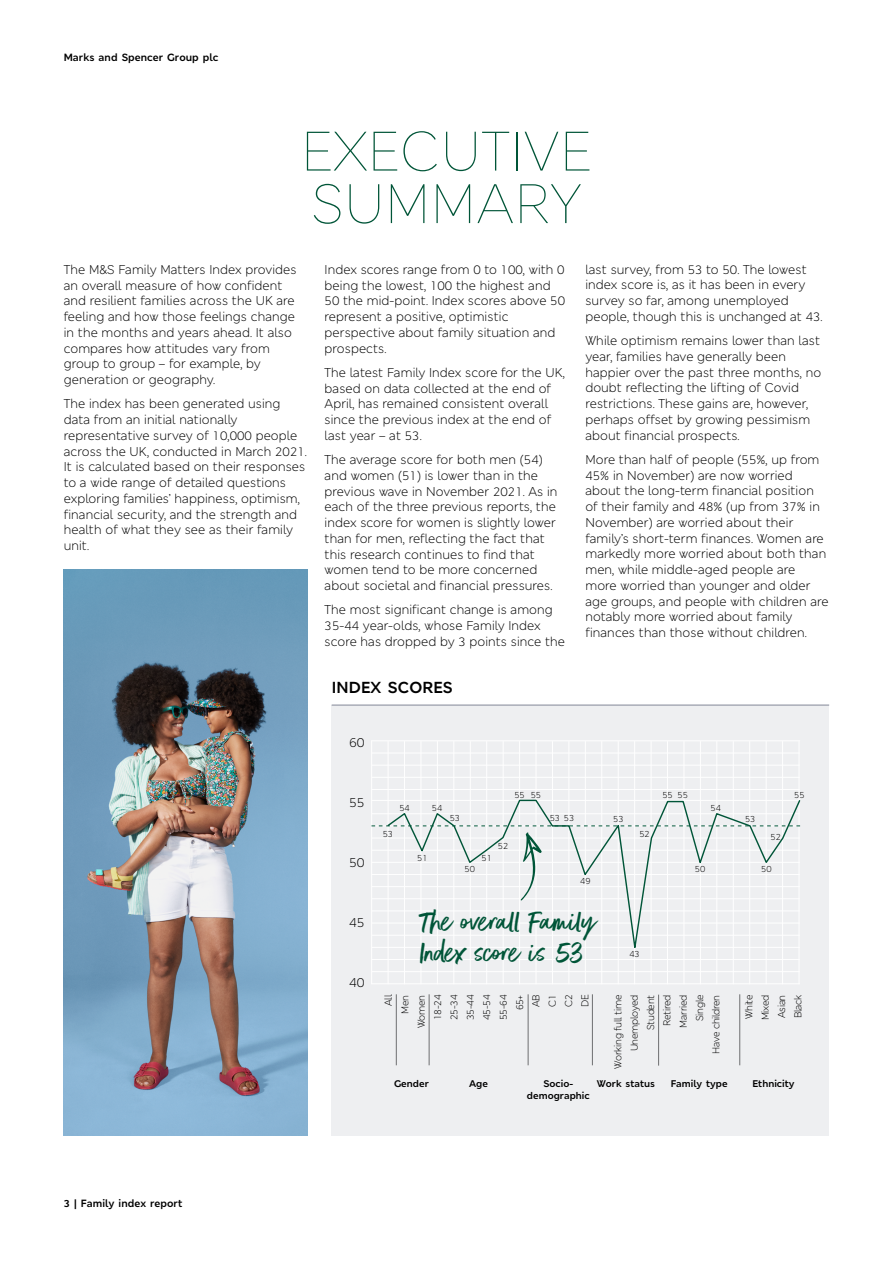
<style>
.page{position:relative;width:893px;height:1263px;background:#fff}
.page>*{position:absolute;margin:0;border:0;box-sizing:border-box;transform-origin:0 0}
.t1{font:300 55.5px/52.5px "M&S London";letter-spacing:.01em;color:#005538}
.t2{font:34.35px/31px "Better Times";color:#005538}
.t3{font:700 15.9px "M&S London";letter-spacing:.01em;color:#000}
.t4{font:13.2px "M&S London";color:#000}
.t5{font:12.75px/15.8px "M&S London";letter-spacing:.005em;color:#000}
.t6{font:700 10.5px "M&S London";color:#000}
.t7{font:10.05px/16.4px "M&S London";letter-spacing:-.025em;color:#000;text-align:right}
.t8{font:700 9.75px/11.9px "M&S London";color:#000;text-align:center}
.t9{font:9px "M&S London";color:#000}
</style>
<div class="page">
<img style="left:64px;top:570px;width:244px;height:565px">
<div style="left:332px;top:705px;width:497px;height:430px;background:#eeeff1"></div>
<hr style="left:332px;top:704px;width:497px;height:2px;background:#9195a3">
<hr style="left:372px;top:800px;width:428px;height:1px;background:#fff">
<hr style="left:371px;top:741px;width:1px;height:243px;background:#fff">
<hr style="left:388px;top:741px;width:1px;height:243px;background:#fff">
<hr style="left:404px;top:741px;width:1px;height:243px;background:#fff">
<hr style="left:420px;top:741px;width:1px;height:243px;background:#fff">
<hr style="left:437px;top:741px;width:1px;height:243px;background:#fff">
<hr style="left:453px;top:741px;width:1px;height:243px;background:#fff">
<hr style="left:470px;top:741px;width:1px;height:243px;background:#fff">
<hr style="left:486px;top:741px;width:1px;height:243px;background:#fff">
<hr style="left:503px;top:741px;width:1px;height:243px;background:#fff">
<hr style="left:519px;top:741px;width:1px;height:243px;background:#fff">
<hr style="left:536px;top:741px;width:1px;height:243px;background:#fff">
<hr style="left:552px;top:741px;width:1px;height:243px;background:#fff">
<hr style="left:568px;top:741px;width:1px;height:243px;background:#fff">
<hr style="left:585px;top:741px;width:1px;height:243px;background:#fff">
<hr style="left:601px;top:741px;width:1px;height:243px;background:#fff">
<hr style="left:618px;top:741px;width:1px;height:243px;background:#fff">
<hr style="left:634px;top:741px;width:1px;height:243px;background:#fff">
<hr style="left:651px;top:741px;width:1px;height:243px;background:#fff">
<hr style="left:667px;top:741px;width:1px;height:243px;background:#fff">
<hr style="left:683px;top:741px;width:1px;height:243px;background:#fff">
<hr style="left:700px;top:741px;width:1px;height:243px;background:#fff">
<hr style="left:716px;top:741px;width:1px;height:243px;background:#fff">
<hr style="left:733px;top:741px;width:1px;height:243px;background:#fff">
<hr style="left:749px;top:741px;width:1px;height:243px;background:#fff">
<hr style="left:766px;top:741px;width:1px;height:243px;background:#fff">
<hr style="left:782px;top:741px;width:1px;height:243px;background:#fff">
<hr style="left:799px;top:741px;width:1px;height:243px;background:#fff">
<hr style="left:371px;top:983px;width:429px;height:1px;background:#fff">
<hr style="left:371px;top:922px;width:429px;height:1px;background:#fff">
<hr style="left:371px;top:740px;width:429px;height:1px;background:#fff">
<hr style="left:372px;top:971px;width:428px;height:1px;background:#fff">
<hr style="left:372px;top:959px;width:428px;height:1px;background:#fff">
<hr style="left:372px;top:947px;width:428px;height:1px;background:#fff">
<hr style="left:372px;top:935px;width:428px;height:1px;background:#fff">
<hr style="left:372px;top:910px;width:428px;height:1px;background:#fff">
<hr style="left:372px;top:813px;width:428px;height:1px;background:#fff">
<hr style="left:372px;top:789px;width:428px;height:1px;background:#fff">
<hr style="left:372px;top:777px;width:428px;height:1px;background:#fff">
<hr style="left:372px;top:765px;width:428px;height:1px;background:#fff">
<hr style="left:372px;top:752px;width:428px;height:1px;background:#fff">
<hr style="left:396px;top:994px;width:1px;height:71px;background:#6d6e70">
<hr style="left:429px;top:994px;width:1px;height:71px;background:#6d6e70">
<hr style="left:528px;top:994px;width:1px;height:71px;background:#6d6e70">
<hr style="left:592px;top:994px;width:1px;height:71px;background:#6d6e70">
<hr style="left:658px;top:994px;width:1px;height:71px;background:#6d6e70">
<hr style="left:739px;top:994px;width:1px;height:71px;background:#6d6e70">
<svg style="left:387px;top:799px;width:414px;height:149px"></svg>
<svg style="left:371px;top:825px;width:429px;height:76px"></svg>
<p class="t6" style="left:64px;top:51px;width:156px">Marks and Spencer Group plc</p>
<h1 class="t1" style="left:301px;top:123px;width:292px">EXECUTIVE<br>SUMMARY</h1>
<p class="t5" style="left:64px;top:261px;width:234px">The M&amp;S Family Matters Index provides an overall measure of how confident and resilient families across the UK are feeling and how those feelings change in the months and years ahead. It also compares how attitudes vary from group to group – for example, by generation or geography.</p>
<p class="t5" style="left:64px;top:396px;width:245px">The index has been generated using data from an initial nationally representative survey of 10,000 people across the UK, conducted in March 2021.<br>It is calculated based on their responses to a wide range of detailed questions exploring families’ happiness, optimism, financial security, and the strength and health of what they see as their family unit.</p>
<p class="t5" style="left:325px;top:261px;width:242px">Index scores range from 0 to 100, with 0 being the lowest, 100 the highest and 50 the mid-point. Index scores above 50 represent a positive, optimistic perspective about family situation and prospects.</p>
<p class="t5" style="left:325px;top:364px;width:242px">The latest Family Index score for the UK, based on data collected at the end of April, has remained consistent overall since the previous index at the end of last year – at 53.</p>
<p class="t5" style="left:325px;top:451px;width:234px">The average score for both men (54) and women (51) is lower than in the previous wave in November 2021. As in each of the three previous reports, the index score for women is slightly lower than for men, reflecting the fact that this research continues to find that women tend to be more concerned about societal and financial pressures.</p>
<p class="t5" style="left:325px;top:602px;width:242px">The most significant change is among<br>35-44 year-olds, whose Family Index score has dropped by 3 points since the</p>
<p class="t3" style="left:332px;top:677px;width:123px">INDEX SCORES</p>
<p class="t4" style="left:349px;top:734px;width:17px">60</p>
<p class="t5" style="left:585px;top:261px;width:239px">last survey, from 53 to 50. The lowest index score is, as it has been in every survey so far, among unemployed people, though this is unchanged at 43.</p>
<p class="t5" style="left:585px;top:333px;width:237px">While optimism remains lower than last year, families have generally been happier over the past three months, no doubt reflecting the lifting of Covid restrictions. These gains are, however, perhaps offset by growing pessimism about financial prospects.</p>
<p class="t5" style="left:585px;top:451px;width:245px">More than half of people (55%, up from 45% in November) are now worried about the long-term financial position of their family and 48% (up from 37% in November) are worried about their family’s short-term finances. Women are markedly more worried about both than men, while middle-aged people are more worried than younger and older age groups, and people with children are notably more worried about family finances than those without children.</p>
<p class="t4" style="left:349px;top:794px;width:17px">55</p>
<p class="t4" style="left:349px;top:854px;width:17px">50</p>
<p class="t4" style="left:349px;top:914px;width:17px">45</p>
<p class="t4" style="left:349px;top:974px;width:17px">40</p>
<p class="t9" style="left:399px;top:801px;width:12px">54</p>
<p class="t9" style="left:383px;top:828px;width:12px">53</p>
<p class="t9" style="left:432px;top:801px;width:12px">54</p>
<p class="t9" style="left:450px;top:812px;width:12px">53</p>
<p class="t9" style="left:417px;top:852px;width:12px">51</p>
<p class="t9" style="left:482px;top:852px;width:12px">51</p>
<p class="t9" style="left:465px;top:863px;width:12px">50</p>
<p class="t9" style="left:514px;top:789px;width:12px">55</p>
<p class="t9" style="left:531px;top:789px;width:12px">55</p>
<p class="t9" style="left:662px;top:789px;width:27px">55 55</p>
<p class="t9" style="left:639px;top:828px;width:12px">52</p>
<p class="t9" style="left:550px;top:812px;width:26px">53 53</p>
<p class="t9" style="left:613px;top:813px;width:12px">53</p>
<p class="t9" style="left:498px;top:840px;width:12px">52</p>
<p class="t9" style="left:580px;top:875px;width:12px">49</p>
<p class="t9" style="left:711px;top:801px;width:12px">54</p>
<p class="t9" style="left:695px;top:863px;width:12px">50</p>
<h2 class="t2" style="left:419px;top:907px;width:178px">The overall Family<br>Index score is 53</h2>
<p class="t9" style="left:629px;top:948px;width:12px">43</p>
<p class="t9" style="left:745px;top:813px;width:12px">53</p>
<p class="t9" style="left:771px;top:831px;width:12px">52</p>
<p class="t9" style="left:761px;top:863px;width:12px">50</p>
<p class="t9" style="left:794px;top:789px;width:12px">55</p>
<p class="t7" style="left:380px;top:1028px;width:35px;rotate:-90deg">All<br>Men<br>Women<br>18-24<br>25-34<br>35-44<br>45-54<br>55-64<br>65+<br>AB<br>C1<br>C2<br>DE</p>
<p class="t7" style="left:609px;top:1068px;width:75px;rotate:-90deg">Working full time<br>Unemployed<br>Student<br>Retired<br>Married<br>Single<br>Have children</p>
<p class="t7" style="left:740px;top:1020px;width:27px;text-align:justify;rotate:-90deg">White Mixed Asian Black</p>
<p class="t8" style="left:394px;top:1078px;width:36px">Gender</p>
<p class="t8" style="left:469px;top:1078px;width:20px">Age</p>
<p class="t8" style="left:527px;top:1078px;width:64px">Socio&shy;demographic</p>
<p class="t8" style="left:597px;top:1078px;width:60px">Work status</p>
<p class="t8" style="left:671px;top:1078px;width:58px">Family type</p>
<p class="t8" style="left:752px;top:1078px;width:44px">Ethnicity</p>
<p class="t6" style="left:64px;top:1197px;width:120px">3 | Family index report</p>
</div>
